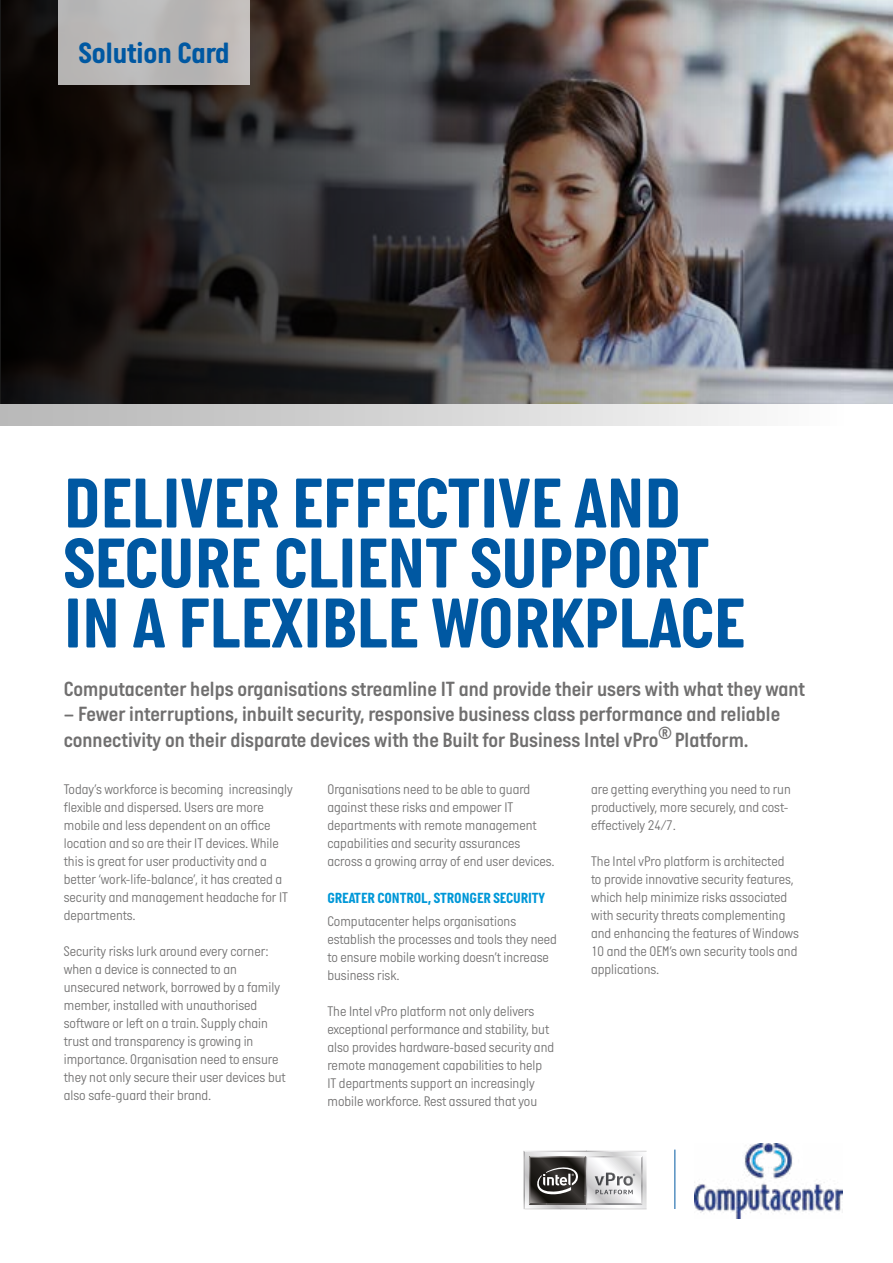
<style>
.page{position:relative;width:893px;height:1263px;background:#fff}
.page>*{position:absolute;margin:0;border:0;box-sizing:border-box;transform-origin:0 0}
.t1{font:700 72px/60px "Italian Plate No One";color:#0058a2}
.t2{font:700 30px "Italian Plate No One";color:#0058a2}
.t3{font:21px/25.2px "Italian Plate No One D Bd";color:#706f6f}
.t4{font:700 15px "Italian Plate No One";color:#0098d8}
.t5{font:300 14.25px/18px "Italian Plate No One";color:#706f6f}
</style>
<div class="page">
<img style="left:0;top:0;width:893px;height:404px">
<div style="left:58px;top:0;width:191px;height:85px;background:#bab7b6"></div>
<div style="left:0;top:404px;width:893px;height:21px;background:linear-gradient(to right,#b4b4b4,#fff)"></div>
<img style="left:694px;top:1143px;width:148px;height:76px">
<hr style="left:674px;top:1149px;width:1px;height:60px;background:#0058a2">
<hr style="left:525px;top:1209px;width:122px;height:1px;background:#e8e8e8">
<svg style="left:524px;top:1151px;width:123px;height:58px"></svg>
<h2 class="t2" style="left:79px;top:37px;width:153px">Solution Card</h2>
<h1 class="t1" style="left:64px;top:473px;width:682px">DELIVER EFFECTIVE AND<br>SECURE CLIENT SUPPORT<br>IN A FLEXIBLE WORKPLACE</h1>
<h3 class="t3" style="left:64px;top:676px;width:743px">Computacenter helps organisations streamline IT and provide their users with what they want</h3>
<h3 class="t3" style="left:64px;top:701px;width:718px">– Fewer interruptions, inbuilt security, responsive business class performance and reliable connectivity on their disparate devices with the Built for Business Intel vPro<sup>®</sup> Platform.</h3>
<p class="t5" style="left:64px;top:781px;width:231px">Today’s workforce is becoming increasingly flexible and dispersed. Users are more mobile and less dependent on an office location and so are their IT devices. While this is great for user productivity and a better ‘work-life-balance’, it has created a security and management headache for IT departments.</p>
<p class="t5" style="left:64px;top:943px;width:223px">Security risks lurk around every corner: when a device is connected to an unsecured network, borrowed by a family member, installed with unauthorised software or left on a train. Supply chain trust and transparency is growing in importance. Organisation need to ensure they not only secure their user devices but also safe-guard their brand.</p>
<p class="t5" style="left:327px;top:781px;width:228px">Organisations need to be able to guard against these risks and empower IT departments with remote management capabilities and security assurances across a growing array of end user devices.</p>
<p class="t4" style="left:327px;top:890px;width:219px">GREATER CONTROL, STRONGER SECURITY</p>
<p class="t5" style="left:327px;top:912px;width:231px">Computacenter helps organisations establish the processes and tools they need to ensure mobile working doesn’t increase business risk.</p>
<p class="t5" style="left:327px;top:1002px;width:228px">The Intel vPro platform not only delivers exceptional performance and stability, but also provides hardware-based security and remote management capabilities to help IT departments support an increasingly mobile workforce. Rest assured that you</p>
<p class="t5" style="left:591px;top:781px;width:201px">are getting everything you need to run productively, more securely, and cost&shy;effectively 24/7.</p>
<p class="t5" style="left:591px;top:853px;width:209px">The Intel vPro platform is architected<br>to provide innovative security features, which help minimize risks associated with security threats complementing and enhancing the features of Windows 10 and the OEM’s own security tools and applications.</p>
</div>
